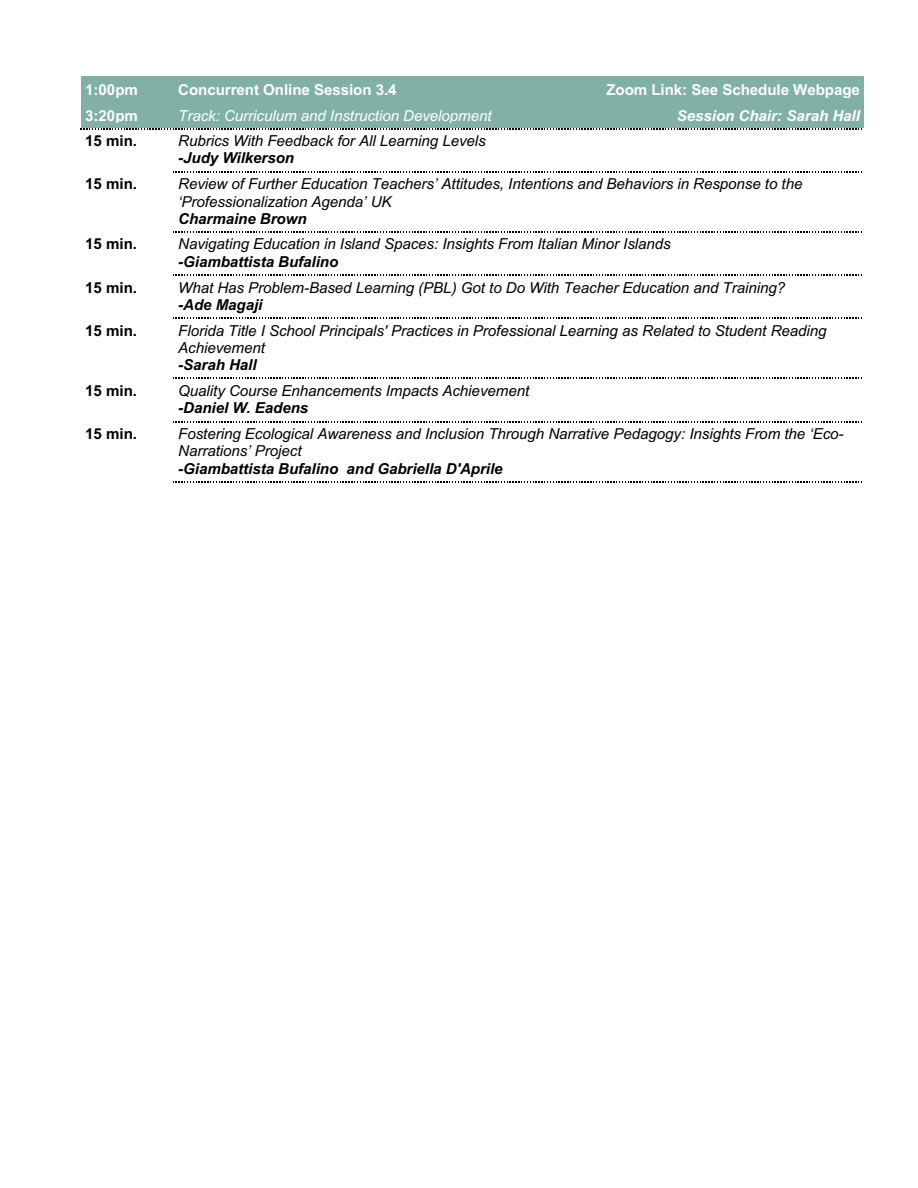
<style>
.page{position:relative;width:918px;height:1188px;background:#fff}
.page>*{position:absolute;margin:0;border:0;box-sizing:border-box;transform-origin:0 0}
.t1{font:italic 15.15px/17.2px "Arial";letter-spacing:-.005em;color:#000}
.t2{font:italic 700 15.15px "Arial";letter-spacing:-.005em;color:#000}
.t3{font:700 15.15px "Arial";letter-spacing:-.005em;color:#fff}
.t4{font:700 15.15px "Arial";letter-spacing:-.005em;color:#000}
.t5{font:italic 15.15px "Arial";letter-spacing:-.005em;color:#fff}
.t6{font:italic 700 15.15px "Arial";letter-spacing:-.005em;color:#fff}
</style>
<div class="page">
<div style="left:81px;top:76px;width:93px;height:26px;background:#81b1a6"></div>
<div style="left:178px;top:81px;width:419px;height:17px;background:#81b1a6"></div>
<div style="left:605px;top:81px;width:255px;height:17px;background:#81b1a6"></div>
<div style="left:174px;top:76px;width:427px;height:5px;background:#81b1a6"></div>
<div style="left:601px;top:76px;width:263px;height:5px;background:#81b1a6"></div>
<hr style="left:174px;top:98px;width:427px;height:4px;background:#81b1a6">
<hr style="left:601px;top:98px;width:263px;height:4px;background:#81b1a6">
<div style="left:81px;top:102px;width:93px;height:26px;background:#81b1a6"></div>
<div style="left:178px;top:107px;width:419px;height:17px;background:#81b1a6"></div>
<div style="left:605px;top:107px;width:255px;height:17px;background:#81b1a6"></div>
<div style="left:174px;top:102px;width:427px;height:5px;background:#81b1a6"></div>
<div style="left:601px;top:102px;width:263px;height:5px;background:#81b1a6"></div>
<hr style="left:174px;top:124px;width:427px;height:4px;background:#81b1a6">
<hr style="left:601px;top:124px;width:263px;height:4px;background:#81b1a6">
<svg style="left:81px;top:128px;width:781px;height:2px"></svg>
<svg style="left:173px;top:171px;width:689px;height:1px"></svg>
<svg style="left:173px;top:231px;width:689px;height:2px"></svg>
<svg style="left:173px;top:274px;width:689px;height:2px"></svg>
<svg style="left:173px;top:318px;width:689px;height:1px"></svg>
<svg style="left:173px;top:378px;width:689px;height:1px"></svg>
<svg style="left:173px;top:421px;width:689px;height:1px"></svg>
<svg style="left:173px;top:481px;width:689px;height:2px"></svg>
<p class="t3" style="left:85px;top:81px;width:54px">1:00pm</p>
<p class="t3" style="left:178px;top:81px;width:220px">Concurrent Online Session 3.4</p>
<p class="t3" style="left:606px;top:81px;width:255px">Zoom Link: See Schedule Webpage</p>
<p class="t3" style="left:85px;top:107px;width:54px">3:20pm</p>
<p class="t5" style="left:178px;top:107px;width:315px">Track: Curriculum and Instruction Development</p>
<p class="t6" style="left:677px;top:107px;width:185px">Session Chair: Sarah Hall</p>
<p class="t4" style="left:85px;top:132px;width:53px">15 min.</p>
<p class="t1" style="left:178px;top:132px;width:309px">Rubrics With Feedback for All Learning Levels</p>
<p class="t2" style="left:178px;top:150px;width:117px">-Judy Wilkerson</p>
<p class="t4" style="left:85px;top:176px;width:53px">15 min.</p>
<p class="t1" style="left:178px;top:175px;width:626px">Review of Further Education Teachers’ Attitudes, Intentions and Behaviors in Response to the ‘Professionalization Agenda’ UK</p>
<p class="t2" style="left:178px;top:210px;width:130px">Charmaine Brown</p>
<p class="t4" style="left:85px;top:236px;width:53px">15 min.</p>
<p class="t1" style="left:178px;top:236px;width:494px">Navigating Education in Island Spaces: Insights From Italian Minor Islands</p>
<p class="t2" style="left:178px;top:253px;width:162px">-Giambattista Bufalino</p>
<p class="t4" style="left:85px;top:279px;width:53px">15 min.</p>
<p class="t1" style="left:178px;top:279px;width:609px">What Has Problem-Based Learning (PBL) Got to Do With Teacher Education and Training?</p>
<p class="t2" style="left:178px;top:296px;width:86px">-Ade Magaji</p>
<p class="t4" style="left:85px;top:322px;width:53px">15 min.</p>
<p class="t1" style="left:178px;top:322px;width:650px">Florida Title I School Principals' Practices in Professional Learning as Related to Student Reading<br>Achievement</p>
<p class="t2" style="left:178px;top:356px;width:80px">-Sarah Hall</p>
<p class="t4" style="left:85px;top:382px;width:53px">15 min.</p>
<p class="t1" style="left:178px;top:382px;width:353px">Quality Course Enhancements Impacts Achievement</p>
<p class="t2" style="left:178px;top:400px;width:132px">-Daniel W. Eadens</p>
<p class="t4" style="left:85px;top:425px;width:53px">15 min.</p>
<p class="t1" style="left:178px;top:425px;width:667px">Fostering Ecological Awareness and Inclusion Through Narrative Pedagogy: Insights From the ‘Eco-<br>Narrations’ Project</p>
<p class="t2" style="left:178px;top:460px;width:326px">-Giambattista Bufalino and Gabriella D'Aprile</p>
</div>
